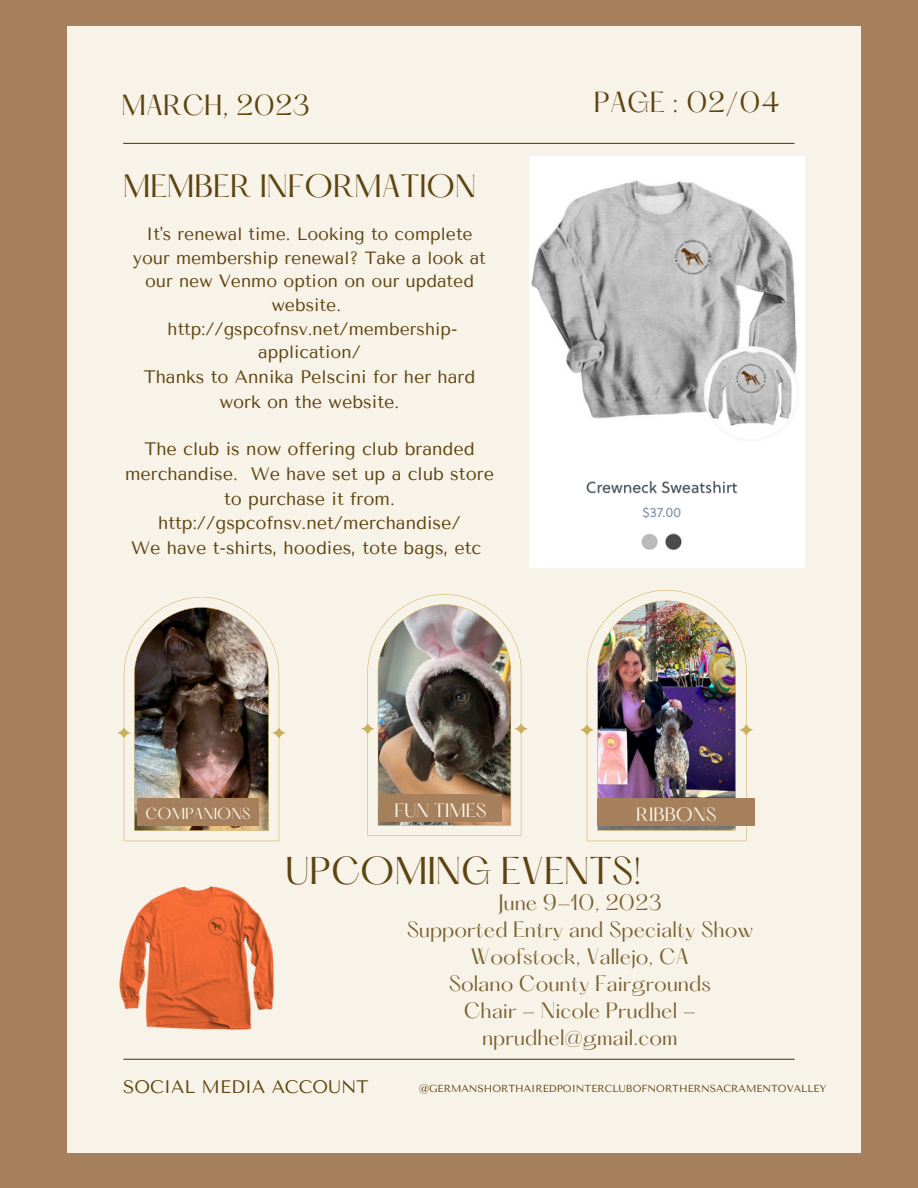
<style>
.page{position:relative;width:918px;height:1188px;background:#a6805c}
.page>*{position:absolute;margin:0;border:0;box-sizing:border-box;transform-origin:0 0}
.t1{font:33.9px "Hatton";color:#5d4410}
.t2{font:28.2px "Hatton";color:#5d4410}
.t3{font:25.35px "Hatton";color:#5d4410}
.t4{font:19.5px/27px "Hatton";color:#796131;text-align:center}
.t5{font:18px/24.8px "Tenor Sans";color:#5d4410;text-align:center}
.t6{font:17.55px/23.7px "Tenor Sans";color:#5d4410;text-align:center}
.t7{font:16.95px "Hatton";color:#f8f3e8}
.t8{font:13.95px "Hatton";color:#f8f3e8}
.t9{font:10.2px "Tenor Sans";color:#5d4410}
</style>
<div class="page">
<div style="left:67px;top:26px;width:794px;height:1126px;background:#f8f3e8"></div>
<img style="left:117px;top:597px;width:169px;height:244px">
<img style="left:361px;top:594px;width:167px;height:242px">
<img style="left:580px;top:590px;width:174px;height:251px">
<div style="left:137px;top:798px;width:122px;height:28px;background:#a6805c"></div>
<div style="left:379px;top:794px;width:122px;height:28px;background:#a6805c"></div>
<div style="left:597px;top:798px;width:158px;height:28px;background:#a6805c"></div>
<hr style="left:124px;top:143px;width:670px;height:1px;background:#5d4410">
<hr style="left:124px;top:1059px;width:670px;height:1px;background:#5d4410">
<img style="left:530px;top:156px;width:274px;height:411px">
<img style="left:119px;top:886px;width:155px;height:144px">
<h3 class="t3" style="left:122px;top:93px;width:189px">MARCH, 2023</h3>
<h2 class="t2" style="left:123px;top:173px;width:355px">MEMBER INFORMATION</h2>
<p class="t6" style="left:133px;top:222px;width:354px">It's renewal time. Looking to complete your membership renewal? Take a look at our new Venmo option on our updated website. http://gspcofnsv.net/membership&shy;application/</p>
<p class="t5" style="left:144px;top:365px;width:333px">Thanks to Annika Pelscini for her hard work on the website.</p>
<p class="t5" style="left:125px;top:437px;width:371px">The club is now offering club branded merchandise. We have set up a club store to purchase it from. http://gspcofnsv.net/merchandise/<br>We have t-shirts, hoodies, tote bags, etc</p>
<h3 class="t3" style="left:594px;top:91px;width:187px">PAGE : 02/04</h3>
<p class="t8" style="left:146px;top:807px;width:106px">COMPANIONS</p>
<p class="t7" style="left:394px;top:802px;width:94px">FUN TIMES</p>
<p class="t7" style="left:636px;top:806px;width:82px">RIBBONS</p>
<h1 class="t1" style="left:286px;top:855px;width:358px">UPCOMING EVENTS!</h1>
<p class="t4" style="left:407px;top:891px;width:348px">June 9-10, 2023<br>Supported Entry and Specialty Show<br>Woofstock, Vallejo, CA<br>Solano County Fairgrounds<br>Chair - Nicole Prudhel - nprudhel@gmail.com</p>
<p class="t5" style="left:123px;top:1074px;width:247px">SOCIAL MEDIA ACCOUNT</p>
<p class="t9" style="left:419px;top:1082px;width:409px">@GERMANSHORTHAIREDPOINTERCLUBOFNORTHERNSACRAMENTOVALLEY</p>
</div>
